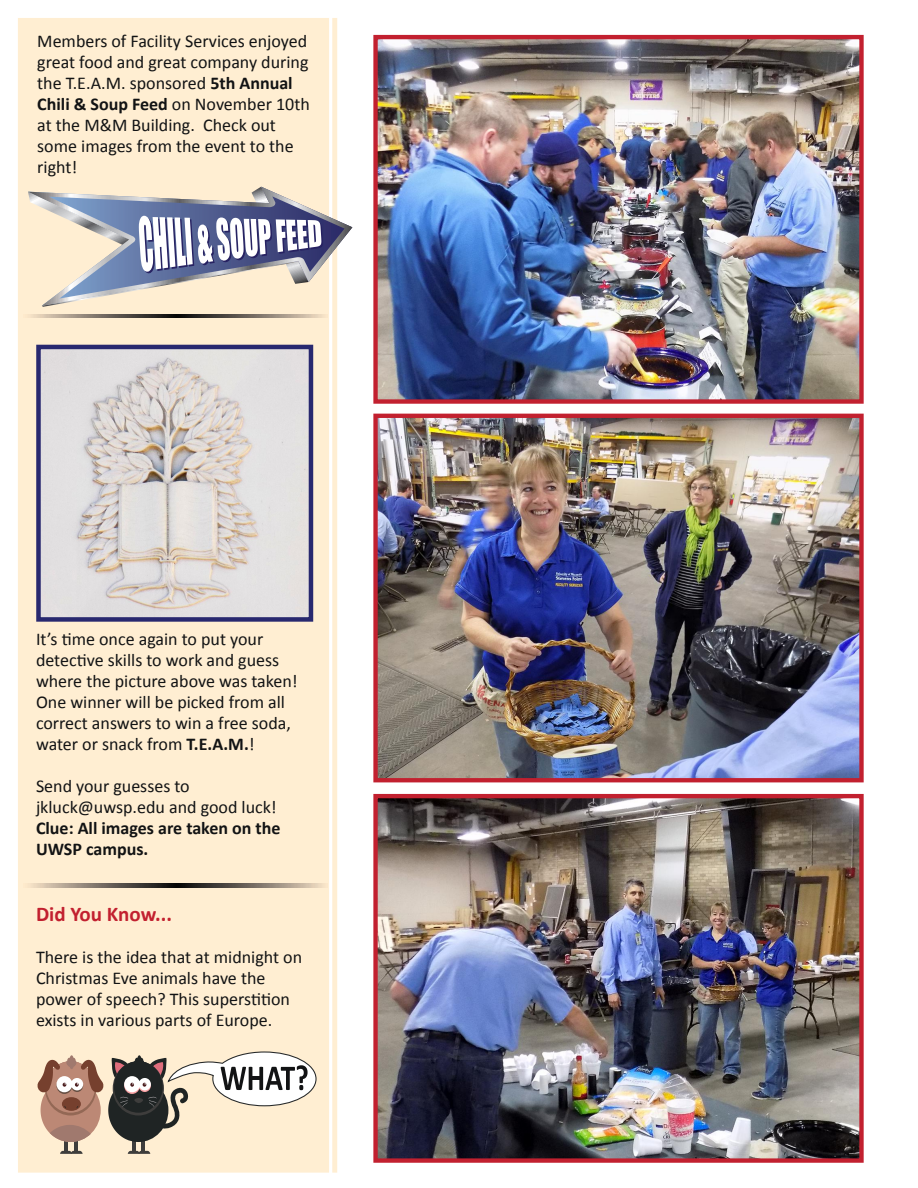
<style>
.page{position:relative;width:918px;height:1188px;background:#fff}
.page>*{position:absolute;margin:0;border:0;box-sizing:border-box;transform-origin:0 0}
.t1{font:700 21px "Calibri";color:#c2202f}
.t2{font:18px/21px "Calibri";color:#121314}
.t3{font:700 18px/21px "Calibri";color:#121314}
.s1{font-weight:700}
</style>
<div class="page">
<div style="left:18px;top:18px;width:10px;height:1155px;background:#ffeed2"></div>
<hr style="left:23px;top:314px;width:304px;height:4px;background:#fce8cb">
<hr style="left:23px;top:884px;width:304px;height:4px;background:#fce8cb">
<svg style="left:28px;top:18px;width:324px;height:1155px;background:#eadecd"></svg>
<img style="left:378px;top:40px;width:481px;height:359px">
<div style="left:373px;top:35px;width:491px;height:369px;border:4px solid #c2202f"></div>
<img style="left:378px;top:419px;width:481px;height:358px">
<div style="left:373px;top:414px;width:491px;height:368px;border:4px solid #c2202f"></div>
<img style="left:378px;top:799px;width:481px;height:359px">
<div style="left:373px;top:794px;width:491px;height:369px;border:4px solid #c2202f"></div>
<p class="t2" style="left:37px;top:30px;width:274px">Members of Facility Services enjoyed great food and great company during the T.E.A.M. sponsored <span class="s1">5th Annual<br>Chili &amp; Soup Feed</span> on November 10th at the M&amp;M Building. Check out some images from the event to the right!</p>
<p class="t2" style="left:36px;top:629px;width:263px">It’s time once again to put your detective skills to work and guess where the picture above was taken!<br>One winner will be picked from all correct answers to win a free soda, water or snack from <span class="s1">T.E.A.M.</span>!</p>
<p class="t2" style="left:36px;top:776px;width:242px">Send your guesses to jkluck@uwsp.edu and good luck!</p>
<p class="t3" style="left:36px;top:818px;width:246px">Clue: All images are taken on the<br>UWSP campus.</p>
<p class="t1" style="left:36px;top:901px;width:137px">Did You Know...</p>
<p class="t2" style="left:36px;top:947px;width:268px">There is the idea that at midnight on Christmas Eve animals have the power of speech? This superstition exists in various parts of Europe.</p>
</div>
